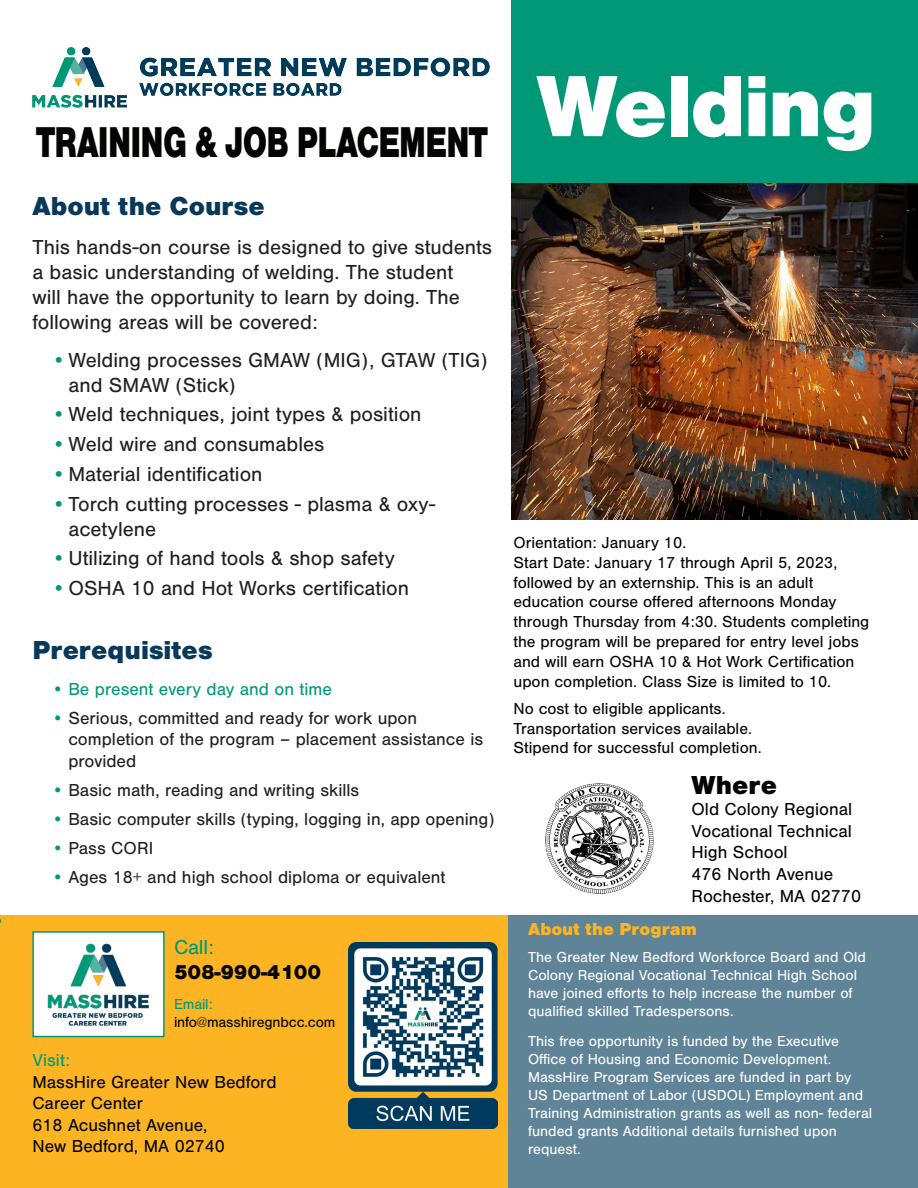
<style>
.page{position:relative;width:918px;height:1188px;background:#fff}
.page>*{position:absolute;margin:0;border:0;box-sizing:border-box;transform-origin:0 0}
.t1{font:900 90px "Nimbus San";letter-spacing:-.025em;color:#fff}
.t2{font:900 44.7px "Nimbus San";letter-spacing:-.025em;color:#040503;scale:.71 1}
.t3{font:900 27px "Nimbus San";color:#08395b}
.t4{font:900 27px "Nimbus San";color:#040503}
.t5{font:21px/25.2px "Nimbus San";color:#231f20}
.t6{font:900 21px/25.2px "Nimbus San";letter-spacing:-.01em;color:#040503}
.t7{font:18px/21.6px "Nimbus San";color:#231f20}
.t8{font:18px/21.6px "Nimbus San";color:#040503;text-align:justify}
.t9{font:18px "Nimbus San";color:#009976}
.t10{font:900 18px "Nimbus San";color:#fcb423}
.t11{font:16.5px/19.8px "Nimbus San";color:#040503}
.t12{font:15px/18px "Nimbus San";color:#fff}
.t13{font:15px/18px "Nimbus San";letter-spacing:-.01em;color:#040503}
.s1{color:#009976}
.s2{font-weight:400;color:#009976}
</style>
<div class="page">
<div style="left:0;top:915px;width:508px;height:273px;background:#fcb423"></div>
<img style="left:349px;top:942px;width:149px;height:186px">
<div style="left:508px;top:915px;width:410px;height:273px;background:#608497"></div>
<img style="left:511px;top:183px;width:407px;height:337px">
<div style="left:511px;top:0;width:407px;height:183px;background:#009876"></div>
<img style="left:546px;top:783px;width:107px;height:111px">
<img style="left:32px;top:48px;width:458px;height:60px">
<img style="left:35px;top:934px;width:127px;height:100px">
<div style="left:32px;top:931px;width:133px;height:106px;border:2px solid #009976"></div>
<p class="t2" style="left:36px;top:117px;width:638px">TRAINING &amp; JOB PLACEMENT</p>
<p class="t3" style="left:32px;top:191px;width:234px">About the Course</p>
<p class="t5" style="left:32px;top:235px;width:461px">This hands-on course is designed to give students a basic understanding of welding. The student<br>will have the opportunity to learn by doing. The following areas will be covered:</p>
<p class="t5" style="left:68px;top:347px;width:420px;text-indent:-16px"><span class="s1">•</span>Welding processes GMAW (MIG), GTAW (TIG) and SMAW (Stick)</p>
<p class="t5" style="left:52px;top:402px;width:371px"><span class="s1">•</span>Weld techniques, joint types &amp; position</p>
<p class="t5" style="left:52px;top:432px;width:274px"><span class="s1">•</span>Weld wire and consumables</p>
<p class="t5" style="left:52px;top:462px;width:212px"><span class="s1">•</span>Material identification</p>
<p class="t5" style="left:68px;top:491px;width:369px;text-indent:-16px"><span class="s1">•</span>Torch cutting processes - plasma &amp; oxy&shy;acetylene</p>
<p class="t5" style="left:52px;top:546px;width:344px"><span class="s1">•</span>Utilizing of hand tools &amp; shop safety</p>
<p class="t5" style="left:52px;top:576px;width:359px"><span class="s1">•</span>OSHA 10 and Hot Works certification</p>
<p class="t3" style="left:32px;top:635px;width:182px">Prerequisites</p>
<p class="t9" style="left:52px;top:679px;width:282px">• Be present every day and on time</p>
<p class="t7" style="left:68px;top:707px;width:416px;text-indent:-16px"><span class="s1">•</span> Serious, committed and ready for work upon completion of the program – placement assistance is provided</p>
<p class="t7" style="left:52px;top:779px;width:309px"><span class="s1">•</span> Basic math, reading and writing skills</p>
<p class="t7" style="left:52px;top:809px;width:444px"><span class="s1">•</span> Basic computer skills (typing, logging in, app opening)</p>
<p class="t7" style="left:52px;top:838px;width:103px"><span class="s1">•</span> Pass CORI</p>
<p class="t7" style="left:52px;top:867px;width:395px"><span class="s1">•</span> Ages 18+ and high school diploma or equivalent</p>
<p class="t6" style="left:174px;top:935px;width:149px"><span class="s2">Call:<br></span>508-990-4100</p>
<p class="t13" style="left:174px;top:996px;width:163px"><span class="s1">Email: </span>info@masshiregnbcc.com</p>
<p class="t9" style="left:32px;top:1050px;width:39px">Visit:</p>
<p class="t8" style="left:32px;top:1071px;width:246px;text-align:left">MassHire Greater New Bedford<br>Career Center<br>618 Acushnet Avenue,</p>
<p class="t8" style="left:32px;top:1136px;width:194px">New Bedford, MA 02740</p>
<p class="t1" style="left:537px;top:55px;width:341px">Welding</p>
<p class="t11" style="left:513px;top:533px;width:174px">Orientation: January 10.</p>
<p class="t11" style="left:513px;top:553px;width:357px">Start Date: January 17 through April 5, 2023, followed by an externship. This is an adult education course offered afternoons Monday through Thursday from 4:30. Students completing the program will be prepared for entry level jobs and will earn OSHA 10 &amp; Hot Work Certification upon completion. Class Size is limited to 10.</p>
<p class="t11" style="left:513px;top:699px;width:214px">No cost to eligible applicants.</p>
<p class="t11" style="left:513px;top:719px;width:240px">Transportation services available.</p>
<p class="t11" style="left:513px;top:738px;width:250px">Stipend for successful completion.</p>
<p class="t4" style="left:692px;top:769px;width:87px">Where</p>
<p class="t8" style="left:692px;top:799px;width:162px">Old Colony Regional Vocational Technical High School</p>
<p class="t8" style="left:692px;top:863px;width:143px">476 North Avenue</p>
<p class="t8" style="left:692px;top:885px;width:171px">Rochester, MA 02770</p>
<p class="t10" style="left:528px;top:919px;width:170px">About the Program</p>
<p class="t12" style="left:528px;top:948px;width:340px">The Greater New Bedford Workforce Board and Old Colony Regional Vocational Technical High School have joined efforts to help increase the number of qualified skilled Tradespersons.</p>
<p class="t12" style="left:528px;top:1032px;width:346px">This free opportunity is funded by the Executive Office of Housing and Economic Development.<br>MassHire Program Services are funded in part by US Department of Labor (USDOL) Employment and Training Administration grants as well as non- federal funded grants Additional details furnished upon request.</p>
</div>
